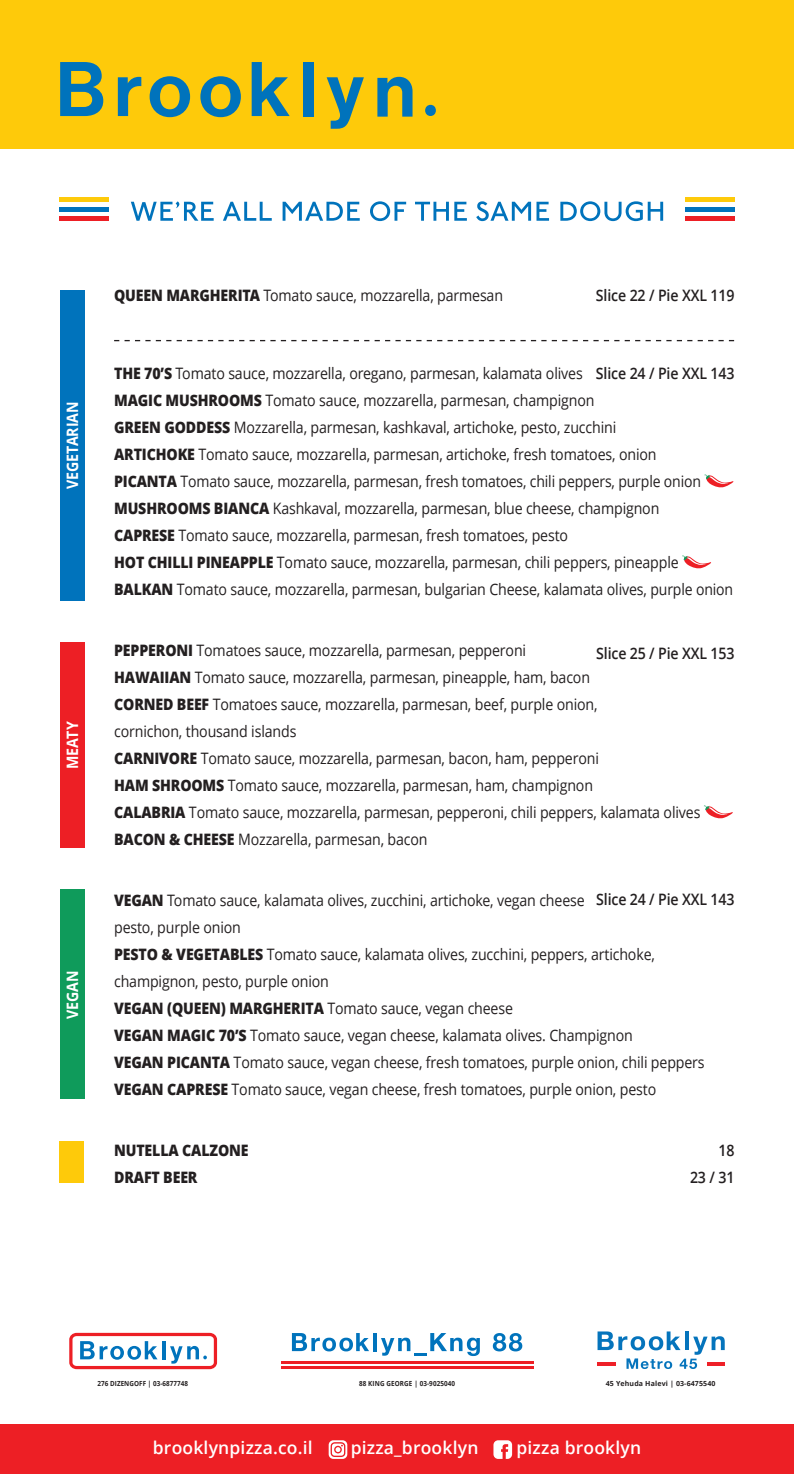
<style>
.page{position:relative;width:794px;height:1474px;background:#fff}
.page>*{position:absolute;margin:0;border:0;box-sizing:border-box;transform-origin:0 0}
.t1{font:600 17.5px "Open Sans";letter-spacing:.01em;color:#fff}
.t2{font:15.75px/26.9px "Open Sans";letter-spacing:-.01em;color:#231f20;scale:.9 1}
.t3{font:15.75px "Open Sans";letter-spacing:-.01em;color:#231f20;scale:.89 1}
.t4{font:600 15.75px "Open Sans";letter-spacing:-.01em;color:#231f20;scale:.9 1}
.t5{font:800 15.75px "Open Sans";letter-spacing:-.01em;color:#231f20;scale:.9 1}
.t6{font:700 15.75px "Open Sans";letter-spacing:-.01em;color:#fff;scale:.9 1}
.t7{font:700 7px "Open Sans";letter-spacing:.02em;color:#231f20;scale:.9 1}
.t8{font:700 7px "Open Sans";letter-spacing:.02em;color:#231f20}
.s1{font-weight:800}
</style>
<div class="page">
<div style="left:685px;top:216px;width:49px;height:5px;background:#ed1f25"></div>
<div style="left:60px;top:216px;width:49px;height:5px;background:#ed1f25"></div>
<hr style="left:685px;top:207px;width:49px;height:4px;background:#0073bc">
<hr style="left:60px;top:207px;width:49px;height:4px;background:#0073bc">
<hr style="left:685px;top:197px;width:49px;height:4px;background:#feca0a">
<hr style="left:60px;top:197px;width:49px;height:4px;background:#feca0a">
<div style="left:0;top:0;width:794px;height:149px;background:#feca0a"></div>
<div style="left:0;top:1424px;width:794px;height:49px;background:#ed1f25"></div>
<svg style="left:377px;top:77px;width:35px;height:40px"></svg>
<svg style="left:327px;top:77px;width:37px;height:52px"></svg>
<div style="left:303px;top:62px;width:10px;height:54px;background:#0073bc"></div>
<svg style="left:252px;top:62px;width:38px;height:54px"></svg>
<svg style="left:200px;top:76px;width:41px;height:41px"></svg>
<svg style="left:150px;top:76px;width:40px;height:41px"></svg>
<svg style="left:118px;top:77px;width:23px;height:39px"></svg>
<svg style="left:60px;top:62px;width:43px;height:54px"></svg>
<div style="left:425px;top:105px;width:11px;height:11px;background:#0073bc;border-radius:50%"></div>
<svg style="left:329px;top:1440px;width:18px;height:18px"></svg>
<svg style="left:493px;top:1440px;width:19px;height:18px"></svg>
<svg style="left:131px;top:201px;width:83px;height:20px"></svg>
<svg style="left:223px;top:202px;width:49px;height:19px"></svg>
<svg style="left:282px;top:202px;width:78px;height:19px"></svg>
<svg style="left:370px;top:201px;width:36px;height:20px"></svg>
<svg style="left:415px;top:202px;width:52px;height:19px"></svg>
<svg style="left:476px;top:201px;width:73px;height:20px"></svg>
<svg style="left:560px;top:201px;width:103px;height:20px"></svg>
<div style="left:59px;top:1141px;width:25px;height:42px;background:#feca0a"></div>
<div style="left:60px;top:889px;width:24px;height:210px;background:#0f9b5b"></div>
<div style="left:60px;top:642px;width:24px;height:205px;background:#ed1f25"></div>
<div style="left:60px;top:290px;width:24px;height:310px;background:#0073bc"></div>
<svg style="left:704px;top:474px;width:29px;height:14px"></svg>
<svg style="left:682px;top:555px;width:29px;height:14px"></svg>
<svg style="left:704px;top:805px;width:29px;height:14px"></svg>
<svg style="left:114px;top:340px;width:620px;height:1px"></svg>
<svg style="left:69px;top:1332px;width:148px;height:37px"></svg>
<svg style="left:292px;top:1333px;width:77px;height:18px"></svg>
<hr style="left:373px;top:1332px;width:4px;height:18px;background:#0073bc">
<svg style="left:381px;top:1333px;width:99px;height:22px"></svg>
<svg style="left:493px;top:1333px;width:29px;height:18px"></svg>
<hr style="left:281px;top:1360px;width:252px;height:3px;background:#ed1f25">
<hr style="left:281px;top:1366px;width:252px;height:3px;background:#ed1f25">
<svg style="left:597px;top:1331px;width:127px;height:37px"></svg>
<p class="t6" style="left:61px;top:489px;width:99px;rotate:-90deg">VEGETARIAN</p>
<p class="t6" style="left:61px;top:769px;width:54px;rotate:-90deg">MEATY</p>
<p class="t6" style="left:61px;top:1018px;width:55px;rotate:-90deg">VEGAN</p>
<p class="t2" style="left:114px;top:281px;width:433px"><span class="s1">QUEEN MARGHERITA</span> Tomato sauce, mozzarella, parmesan</p>
<p class="t4" style="left:596px;top:284px;width:155px">Slice 22 / Pie XXL 119</p>
<p class="t2" style="left:114px;top:360px;width:522px"><span class="s1">THE 70 S’</span> Tomato sauce, mozzarella, oregano, parmesan, kalamata olives</p>
<p class="t2" style="left:114px;top:387px;width:535px"><span class="s1">MAGIC MUSHROOMS</span> Tomato sauce, mozzarella, parmesan, champignon</p>
<p class="t2" style="left:114px;top:414px;width:559px"><span class="s1">GREEN GODDESS</span> Mozzarella, parmesan, kashkaval, artichoke, pesto, zucchini</p>
<p class="t2" style="left:114px;top:441px;width:604px"><span class="s1">ARTICHOKE</span> Tomato sauce, mozzarella, parmesan, artichoke, fresh tomatoes, onion</p>
<p class="t3" style="left:114px;top:471px;width:661px"><span class="s1">PICANTA</span> Tomato sauce, mozzarella, parmesan, fresh tomatoes, chili peppers, purple onion</p>
<p class="t2" style="left:114px;top:495px;width:607px"><span class="s1">MUSHROOMS BIANCA</span> Kashkaval, mozzarella, parmesan, blue cheese, champignon</p>
<p class="t2" style="left:114px;top:522px;width:506px"><span class="s1">CAPRESE</span> Tomato sauce, mozzarella, parmesan, fresh tomatoes, pesto</p>
<p class="t2" style="left:114px;top:549px;width:629px"><span class="s1">HOT CHILLI PINEAPPLE</span> Tomato sauce, mozzarella, parmesan, chili peppers, pineapple</p>
<p class="t2" style="left:114px;top:576px;width:689px"><span class="s1">BALKAN</span> Tomato sauce, mozzarella, parmesan, bulgarian Cheese, kalamata olives, purple onion</p>
<p class="t4" style="left:596px;top:363px;width:155px">Slice 24 / Pie XXL 143</p>
<p class="t2" style="left:114px;top:636px;width:459px"><span class="s1">PEPPERONI</span> Tomatoes sauce, mozzarella, parmesan, pepperoni</p>
<p class="t2" style="left:114px;top:663px;width:530px"><span class="s1">HAWAIIAN</span> Tomato sauce, mozzarella, parmesan, pineapple, ham, bacon</p>
<p class="t2" style="left:114px;top:690px;width:538px"><span class="s1">CORNED BEEF</span> Tomatoes sauce, mozzarella, parmesan, beef, purple onion, cornichon, thousand islands</p>
<p class="t2" style="left:114px;top:744px;width:540px"><span class="s1">CARNIVORE</span> Tomato sauce, mozzarella, parmesan, bacon, ham, pepperoni</p>
<p class="t2" style="left:114px;top:771px;width:533px"><span class="s1">HAM SHROOMS</span> Tomato sauce, mozzarella, parmesan, ham, champignon</p>
<p class="t2" style="left:114px;top:798px;width:653px"><span class="s1">CALABRIA</span> Tomato sauce, mozzarella, parmesan, pepperoni, chili peppers, kalamata olives</p>
<p class="t2" style="left:114px;top:825px;width:350px"><span class="s1">BACON &amp; CHEESE</span> Mozzarella, parmesan, bacon</p>
<p class="t4" style="left:596px;top:642px;width:155px">Slice 25 / Pie XXL 153</p>
<p class="t4" style="left:596px;top:888px;width:155px">Slice 24 / Pie XXL 143</p>
<p class="t2" style="left:114px;top:886px;width:524px"><span class="s1">VEGAN</span> Tomato sauce, kalamata olives, zucchini, artichoke, vegan cheese</p>
<p class="t2" style="left:114px;top:913px;width:142px">pesto, purple onion</p>
<p class="t2" style="left:114px;top:940px;width:602px"><span class="s1">PESTO &amp; VEGETABLES</span> Tomato sauce, kalamata olives, zucchini, peppers, artichoke, champignon, pesto, purple onion</p>
<p class="t2" style="left:114px;top:994px;width:445px"><span class="s1">VEGAN (QUEEN) MARGHERITA</span> Tomato sauce, vegan cheese</p>
<p class="t2" style="left:114px;top:1021px;width:578px"><span class="s1">VEGAN MAGIC 70 S’</span> Tomato sauce, vegan cheese, kalamata olives. Champignon</p>
<p class="t2" style="left:114px;top:1048px;width:657px"><span class="s1">VEGAN PICANTA</span> Tomato sauce, vegan cheese, fresh tomatoes, purple onion, chili peppers</p>
<p class="t2" style="left:114px;top:1075px;width:604px"><span class="s1">VEGAN CAPRESE</span> Tomato sauce, vegan cheese, fresh tomatoes, purple onion, pesto</p>
<p class="t5" style="left:114px;top:1138px;width:151px">NUTELLA CALZONE</p>
<p class="t5" style="left:114px;top:1165px;width:94px">DRAFT BEER</p>
<p class="t4" style="left:718px;top:1139px;width:19px">18</p>
<p class="t4" style="left:690px;top:1166px;width:51px">23/31</p>
<p class="t7" style="left:97px;top:1378px;width:102px">276 DIZENGOFF | 03-6877748</p>
<p class="t1" style="left:153px;top:1435px;width:161px">brooklynpizza.co i l.</p>
<p class="t7" style="left:359px;top:1378px;width:108px">88 KING GEORGE | 03-9025040</p>
<p class="t1" style="left:351px;top:1435px;width:129px">pizza_brooklyn</p>
<p class="t8" style="left:606px;top:1378px;width:111px">45 Yehuda Halevi | 03-6475540</p>
<p class="t1" style="left:516px;top:1435px;width:126px">pizza brooklyn</p>
</div>
